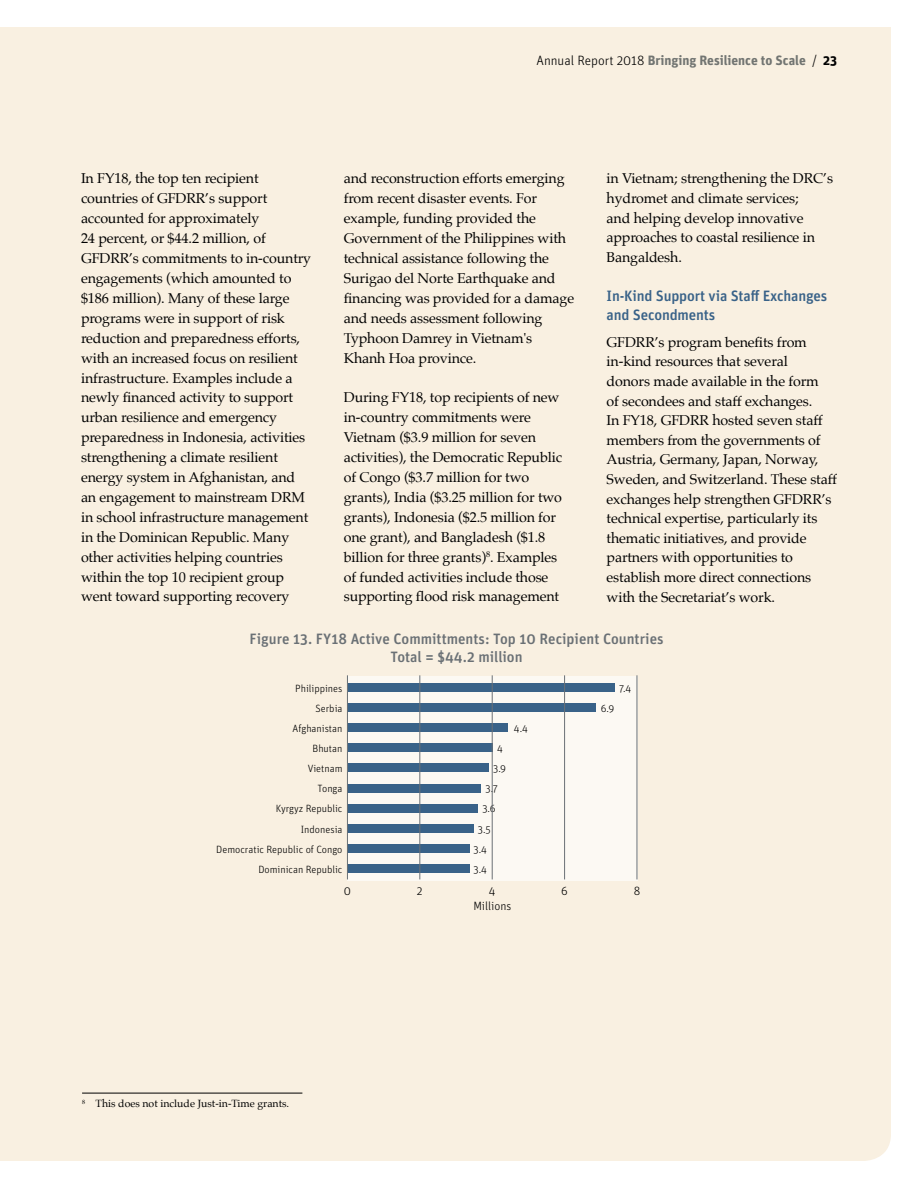
<style>
.page{position:relative;width:918px;height:1188px;background:#fff}
.page>*{position:absolute;margin:0;border:0;box-sizing:border-box;transform-origin:0 0}
.t1{font:500 15px/18px "Unit";color:#6a7075;text-align:center}
.t2{font:500 15px/19.6px "Unit";letter-spacing:-.01em;color:#396288}
.t3{font:14.25px/20px "Palatino";letter-spacing:-.01em;color:#000}
.t4{font:700 13.5px "Unit";color:#727572}
.t5{font:300 12px "Unit";color:#000}
.t6{font:300 10.5px "Unit";color:#000}
.t7{font:10.5px "Palatino";color:#000}
.s1{font-weight:300;color:#000}
.s2{color:#000}
</style>
<div class="page">
<div style="left:0;top:27px;width:891px;height:1134px;background:#f9f0e1"></div>
<div style="left:347px;top:676px;width:290px;height:204px;background:#fcf9f3"></div>
<div style="left:348px;top:683px;width:267px;height:9px;background:#396288"></div>
<div style="left:348px;top:764px;width:141px;height:8px;background:#396288"></div>
<div style="left:348px;top:724px;width:160px;height:8px;background:#396288"></div>
<div style="left:348px;top:804px;width:130px;height:8px;background:#396288"></div>
<div style="left:348px;top:844px;width:122px;height:9px;background:#396288"></div>
<div style="left:348px;top:703px;width:248px;height:9px;background:#396288"></div>
<div style="left:348px;top:784px;width:133px;height:8px;background:#396288"></div>
<div style="left:348px;top:744px;width:145px;height:8px;background:#396288"></div>
<div style="left:348px;top:824px;width:126px;height:8px;background:#396288"></div>
<div style="left:348px;top:864px;width:122px;height:9px;background:#396288"></div>
<hr style="left:347px;top:675px;width:1px;height:204px;background:#6a7075">
<hr style="left:492px;top:675px;width:1px;height:204px;background:#6a7075">
<hr style="left:637px;top:675px;width:1px;height:204px;background:#6a7075">
<hr style="left:420px;top:675px;width:1px;height:204px;background:#6a7075">
<hr style="left:564px;top:675px;width:1px;height:204px;background:#6a7075">
<hr style="left:82px;top:1093px;width:220px;height:1px;background:#000">
<p class="t4" style="left:537px;top:52px;width:302px"><span class="s1">Annual Report 2018</span> Bringing Resilience to Scale <span class="s1">/</span> <span class="s2">23</span></p>
<p class="t3" style="left:81px;top:169px;width:232px">In FY18, the top ten recipient countries of GFDRR’s support accounted for approximately<br>24 percent, or $44.2 million, of GFDRR’s commitments to in-country engagements (which amounted to $186 million). Many of these large programs were in support of risk reduction and preparedness efforts, with an increased focus on resilient infrastructure. Examples include a newly financed activity to support urban resilience and emergency preparedness in Indonesia, activities strengthening a climate resilient energy system in Afghanistan, and an engagement to mainstream DRM in school infrastructure management in the Dominican Republic. Many other activities helping countries within the top 10 recipient group went toward supporting recovery</p>
<p class="t3" style="left:344px;top:169px;width:232px">and reconstruction efforts emerging from recent disaster events. For example, funding provided the<br>Government of the Philippines with technical assistance following the<br>Surigao del Norte Earthquake and financing was provided for a damage and needs assessment following<br>Typhoon Damrey in Vietnam's<br>Khanh Hoa province.</p>
<p class="t3" style="left:344px;top:387px;width:220px">During FY18, top recipients of new in-country commitments were Vietnam ($3.9 million for seven activities), the Democratic Republic of Congo ($3.7 million for two grants), India ($3.25 million for two grants), Indonesia ($2.5 million for one grant), and Bangladesh ($1.8 billion for three grants)<sup>8</sup>. Examples of funded activities include those supporting flood risk management</p>
<p class="t3" style="left:607px;top:169px;width:228px">in Vietnam; strengthening the DRC’s hydromet and climate services;<br>and helping develop innovative approaches to coastal resilience in<br>Bangaldesh.</p>
<p class="t2" style="left:607px;top:286px;width:222px">In-Kind Support via Staff Exchanges and Secondments</p>
<p class="t3" style="left:607px;top:332px;width:232px">GFDRR’s program benefits from in-kind resources that several<br>donors made available in the form<br>of secondees and staff exchanges.<br>In FY18, GFDRR hosted seven staff members from the governments of Austria, Germany, Japan, Norway, Sweden, and Switzerland. These staff exchanges help strengthen GFDRR’s technical expertise, particularly its thematic initiatives, and provide partners with opportunities to establish more direct connections with the Secretariat’s work.</p>
<p class="t1" style="left:250px;top:629px;width:416px">Figure 13. FY18 Active Committments: Top 10 Recipient Countries<br>Total = $44.2 million</p>
<p class="t6" style="left:295px;top:681px;width:49px">Philippines</p>
<p class="t6" style="left:619px;top:681px;width:14px">7.4</p>
<p class="t6" style="left:315px;top:702px;width:29px">Serbia</p>
<p class="t6" style="left:601px;top:702px;width:15px">6.9</p>
<p class="t6" style="left:293px;top:722px;width:51px">Afghanistan</p>
<p class="t6" style="left:514px;top:722px;width:15px">4.4</p>
<p class="t6" style="left:313px;top:742px;width:31px">Bhutan</p>
<p class="t6" style="left:497px;top:742px;width:7px">4</p>
<p class="t6" style="left:308px;top:762px;width:36px">Vietnam</p>
<p class="t6" style="left:493px;top:762px;width:14px">3.9</p>
<p class="t6" style="left:318px;top:782px;width:26px">Tonga</p>
<p class="t6" style="left:486px;top:782px;width:14px">3.7</p>
<p class="t6" style="left:276px;top:802px;width:68px">Kyrgyz Republic</p>
<p class="t6" style="left:482px;top:802px;width:15px">3.6</p>
<p class="t6" style="left:216px;top:842px;width:128px">Democratic Republic of Congo</p>
<p class="t6" style="left:474px;top:842px;width:15px">3.4</p>
<p class="t6" style="left:301px;top:822px;width:43px">Indonesia</p>
<p class="t6" style="left:478px;top:822px;width:14px">3.5</p>
<p class="t6" style="left:258px;top:863px;width:86px">Dominican Republic</p>
<p class="t6" style="left:474px;top:863px;width:15px">3.4</p>
<p class="t5" style="left:344px;top:883px;width:9px">0</p>
<p class="t5" style="left:417px;top:883px;width:7px">2</p>
<p class="t5" style="left:489px;top:883px;width:8px">4</p>
<p class="t5" style="left:561px;top:883px;width:8px">6</p>
<p class="t5" style="left:634px;top:883px;width:8px">8</p>
<p class="t5" style="left:473px;top:898px;width:40px">Millions</p>
<p class="t7" style="left:82px;top:1095px;width:209px"><sup>8</sup> This does not include Just-in-Time grants.</p>
</div>
